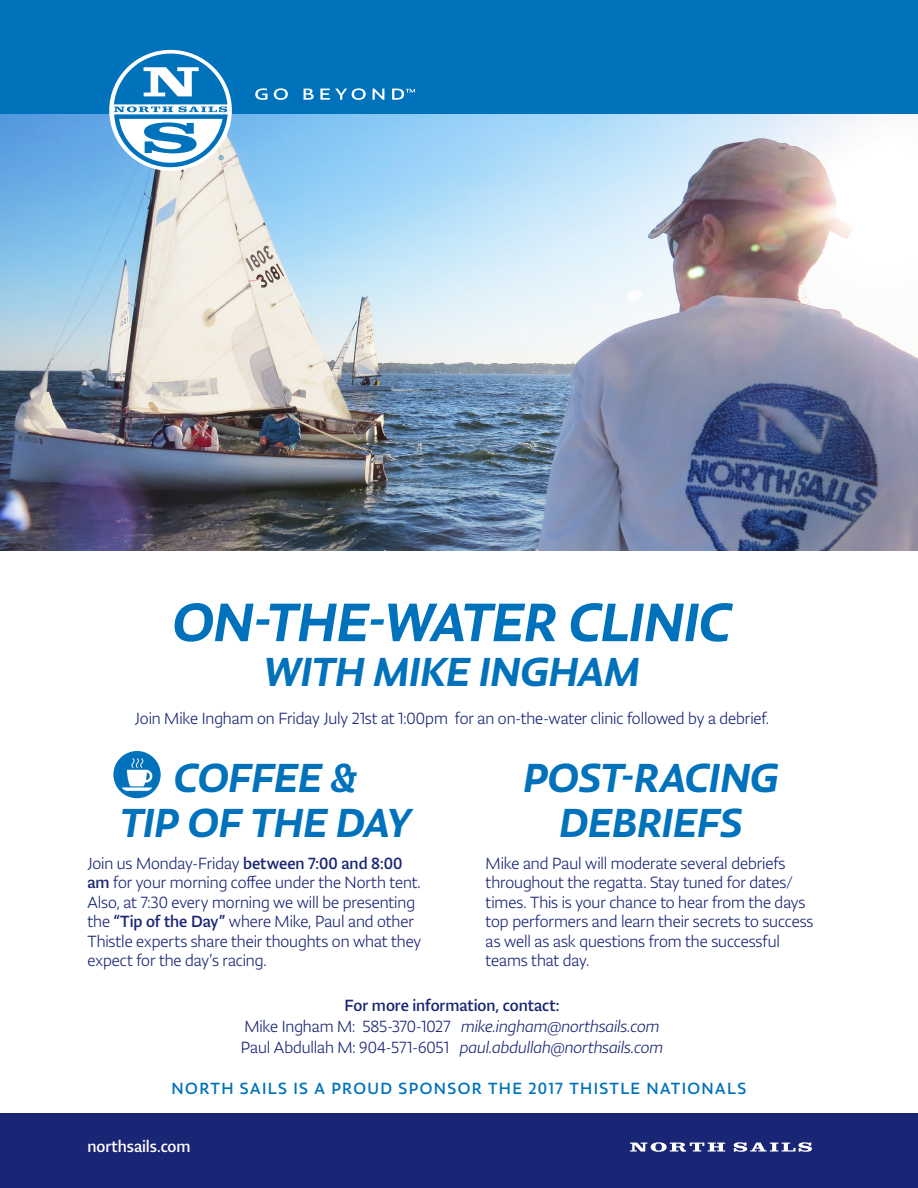
<style>
.page{position:relative;width:918px;height:1188px;background:#fff}
.page>*{position:absolute;margin:0;border:0;box-sizing:border-box;transform-origin:0 0}
.t1{font:60px "Lumin Sans Std Med Ita";letter-spacing:-.01em;color:#0072bc}
.t2{font:45px/45px "Lumin Sans Std Med Ita";letter-spacing:-.005em;color:#0072bc;text-align:center}
.t3{font:300 18px/19.5px "Lumin Sans Std";letter-spacing:-.005em;color:#192575}
.t4{font:italic 300 18px "Lumin Sans Std";letter-spacing:-.005em;color:#192575}
.t5{font:18px "Lumin Sans Std";letter-spacing:.075em;color:#0072bc}
.t6{font:18px "Lumin Sans Std";letter-spacing:-.005em;color:#192575}
.t7{font:18px "Lumin Sans Std";letter-spacing:-.005em;color:#fff}
.s1{font-weight:400}
.s2{font-style:normal}
</style>
<div class="page">
<div style="left:0;top:0;width:918px;height:115px;background:#0072bc"></div>
<svg style="left:255px;top:88px;width:12px;height:12px"></svg>
<svg style="left:274px;top:88px;width:14px;height:12px"></svg>
<svg style="left:304px;top:89px;width:10px;height:11px"></svg>
<svg style="left:320px;top:88px;width:46px;height:12px"></svg>
<svg style="left:373px;top:89px;width:11px;height:11px"></svg>
<svg style="left:392px;top:89px;width:23px;height:11px"></svg>
<div style="left:0;top:1114px;width:918px;height:74px;background:#192575"></div>
<svg style="left:734px;top:1142px;width:78px;height:10px"></svg>
<svg style="left:630px;top:1142px;width:95px;height:10px"></svg>
<img style="left:0;top:115px;width:918px;height:436px">
<svg style="left:109px;top:50px;width:123px;height:121px"></svg>
<svg style="left:114px;top:54px;width:114px;height:113px"></svg>
<img style="left:113px;top:751px;width:48px;height:47px;border-radius:24px">
<p class="t1" style="left:173px;top:588px;width:560px">ON-THE-WATER CLINIC</p>
<p class="t2" style="left:264px;top:649px;width:378px">WITH MIKE INGHAM</p>
<p class="t3" style="left:135px;top:708px;width:636px">Join Mike Ingham on Friday July 21st at 1:00pm for an on-the-water clinic followed by a debrief.</p>
<p class="t2" style="left:120px;top:755px;width:293px">COFFEE &amp;<br>TIP OF THE DAY</p>
<p class="t3" style="left:486px;top:854px;width:329px">Mike and Paul will moderate several debriefs throughout the regatta. Stay tuned for dates/ times. This is your chance to hear from the days top performers and learn their secrets to success as well as ask questions from the successful teams that day.</p>
<p class="t2" style="left:523px;top:755px;width:257px">POST-RACING</p>
<p class="t2" style="left:560px;top:800px;width:184px">DEBRIEFS</p>
<p class="t3" style="left:87px;top:854px;width:335px">Join us Monday-Friday <span class="s1">between 7:00 and 8:00 am</span> for your morning coffee under the North tent.<br>Also, at 7:30 every morning we will be presenting the <span class="s1">“Tip of the Day”</span> where Mike, Paul and other Thistle experts share their thoughts on what they expect for the day’s racing.</p>
<p class="t6" style="left:345px;top:995px;width:216px">For more information, contact:</p>
<p class="t4" style="left:244px;top:1017px;width:417px"><span class="s2">Mike Ingham M: 585-370-1027</span> mike.ingham@northsails.com</p>
<p class="t4" style="left:241px;top:1038px;width:424px"><span class="s2">Paul Abdullah M: 904-571-6051</span> paul.abdullah@northsails.com</p>
<p class="t5" style="left:172px;top:1079px;width:576px">NORTH SAILS IS A PROUD SPONSOR THE 2017 THISTLE NATIONALS</p>
<p class="t7" style="left:87px;top:1137px;width:105px">northsails.com</p>
</div>
